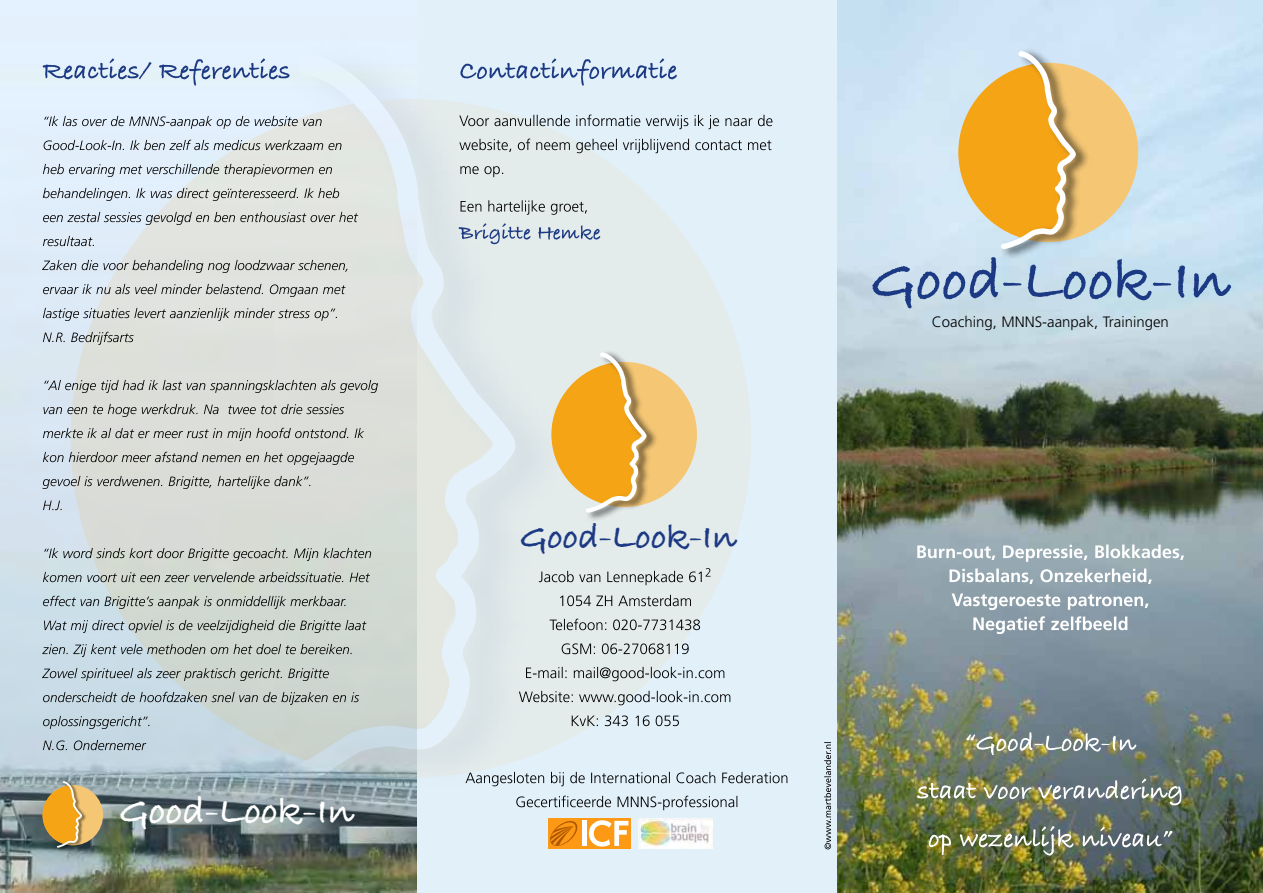
<style>
.page{position:relative;width:1263px;height:893px;background:#fff}
.page>*{position:absolute;margin:0;border:0;box-sizing:border-box;transform-origin:0 0}
.t1{font:60.45px "Bradley Hand ITCTT Bold";color:#1c3984}
.t2{font:39.45px "Bradley Hand ITCTT Bold";color:#fff}
.t3{font:36.45px "Bradley Hand ITCTT Bold";color:#1c3984}
.t4{font:300 15px "Frutiger";color:#000}
</style>
<div class="page">
<div style="left:417px;top:0;width:421px;height:893px;background:#e2f0fa"></div>
<img style="left:0;top:0;width:417px;height:893px">
<img style="left:838px;top:0;width:425px;height:893px">
<div style="left:959px;top:63px;width:179px;height:179px;background:#f5c775;border-radius:50%"></div>
<img style="left:997px;top:43px;width:98px;height:221px">
<svg style="left:958px;top:48px;width:117px;height:204px;background:#e4b966"></svg>
<img style="left:929px;top:826px;width:243px;height:30px">
<img style="left:917px;top:778px;width:264px;height:27px">
<img style="left:966px;top:732px;width:170px;height:23px">
<svg style="left:973px;top:616px;width:154px;height:18px"></svg>
<svg style="left:951px;top:593px;width:197px;height:17px"></svg>
<svg style="left:949px;top:569px;width:203px;height:15px"></svg>
<svg style="left:917px;top:545px;width:267px;height:17px"></svg>
<div style="left:73px;top:99px;width:678px;height:678px;background:#e4ebeb;border-radius:50%"></div>
<svg style="left:71px;top:102px;width:145px;height:658px;fill:#dbdede"></svg>
<img style="left:216px;top:25px;width:373px;height:837px">
<svg style="left:221px;top:44px;width:292px;height:770px"></svg>
<div style="left:43px;top:785px;width:60px;height:60px;background:#f5c775;border-radius:50%"></div>
<img style="left:55px;top:778px;width:34px;height:75px">
<svg style="left:43px;top:780px;width:39px;height:69px;background:#ca9d47"></svg>
<svg style="left:824px;top:742px;width:7px;height:107px"></svg>
<svg style="left:516px;top:796px;width:221px;height:14px;background:#b9c4cc"></svg>
<svg style="left:465px;top:772px;width:322px;height:14px;background:#bbc7cf"></svg>
<svg style="left:458px;top:223px;width:142px;height:21px"></svg>
<svg style="left:461px;top:200px;width:126px;height:15px"></svg>
<svg style="left:460px;top:166px;width:43px;height:11px"></svg>
<svg style="left:459px;top:139px;width:312px;height:14px"></svg>
<svg style="left:459px;top:115px;width:313px;height:14px"></svg>
<svg style="left:460px;top:58px;width:217px;height:28px;background:#c0d0e5"></svg>
<svg style="left:572px;top:715px;width:107px;height:11px"></svg>
<svg style="left:519px;top:691px;width:211px;height:14px"></svg>
<svg style="left:526px;top:667px;width:198px;height:14px"></svg>
<svg style="left:562px;top:643px;width:127px;height:11px"></svg>
<svg style="left:550px;top:619px;width:150px;height:11px"></svg>
<svg style="left:560px;top:595px;width:131px;height:11px"></svg>
<svg style="left:539px;top:568px;width:171px;height:17px"></svg>
<div style="left:549px;top:818px;width:82px;height:31px;background:#fe9915"></div>
<svg style="left:550px;top:821px;width:28px;height:25px"></svg>
<hr style="left:582px;top:821px;width:4px;height:25px;background:#fff">
<svg style="left:589px;top:820px;width:39px;height:26px"></svg>
<img style="left:639px;top:819px;width:73px;height:30px">
<svg style="left:43px;top:740px;width:103px;height:10px"></svg>
<svg style="left:43px;top:716px;width:107px;height:13px"></svg>
<svg style="left:43px;top:692px;width:316px;height:13px;background:#a9b4b6"></svg>
<svg style="left:42px;top:668px;width:287px;height:13px;background:#a9b4b5"></svg>
<svg style="left:42px;top:644px;width:310px;height:13px;background:#acb7b6"></svg>
<svg style="left:44px;top:620px;width:322px;height:13px;background:#abb4b2"></svg>
<svg style="left:43px;top:596px;width:303px;height:13px;background:#acb5b2"></svg>
<svg style="left:43px;top:572px;width:327px;height:10px;background:#a7aea9"></svg>
<svg style="left:44px;top:548px;width:327px;height:13px;background:#b2b7b3"></svg>
<svg style="left:43px;top:501px;width:19px;height:9px"></svg>
<svg style="left:42px;top:476px;width:268px;height:13px;background:#b6b8b6"></svg>
<svg style="left:43px;top:452px;width:311px;height:13px;background:#b5b8b5"></svg>
<svg style="left:43px;top:428px;width:321px;height:13px;background:#babdba"></svg>
<svg style="left:43px;top:404px;width:301px;height:13px;background:#babcba"></svg>
<svg style="left:44px;top:380px;width:334px;height:13px"></svg>
<svg style="left:43px;top:332px;width:91px;height:13px"></svg>
<svg style="left:43px;top:308px;width:294px;height:13px"></svg>
<svg style="left:43px;top:284px;width:303px;height:13px"></svg>
<svg style="left:42px;top:260px;width:306px;height:13px"></svg>
<svg style="left:43px;top:236px;width:51px;height:10px"></svg>
<svg style="left:43px;top:212px;width:315px;height:13px"></svg>
<svg style="left:43px;top:188px;width:296px;height:13px"></svg>
<svg style="left:43px;top:164px;width:289px;height:13px"></svg>
<svg style="left:44px;top:140px;width:297px;height:10px"></svg>
<svg style="left:44px;top:116px;width:278px;height:13px;background:#bec8d1"></svg>
<svg style="left:43px;top:58px;width:247px;height:28px;background:#c0d1e5"></svg>
<div style="left:552px;top:362px;width:145px;height:145px;background:#f5c775;border-radius:50%"></div>
<img style="left:582px;top:346px;width:80px;height:179px">
<svg style="left:551px;top:350px;width:95px;height:165px"></svg>
<h2 class="t2" style="left:119px;top:781px;width:237px">Good-Look-In</h2>
<h3 class="t3" style="left:520px;top:509px;width:219px">Good-Look-In</h3>
<h1 class="t1" style="left:870px;top:234px;width:362px">Good-Look-In</h1>
<p class="t4" style="left:932px;top:314px;width:239px">Coaching, MNNS-aanpak, Trainingen</p>
</div>
